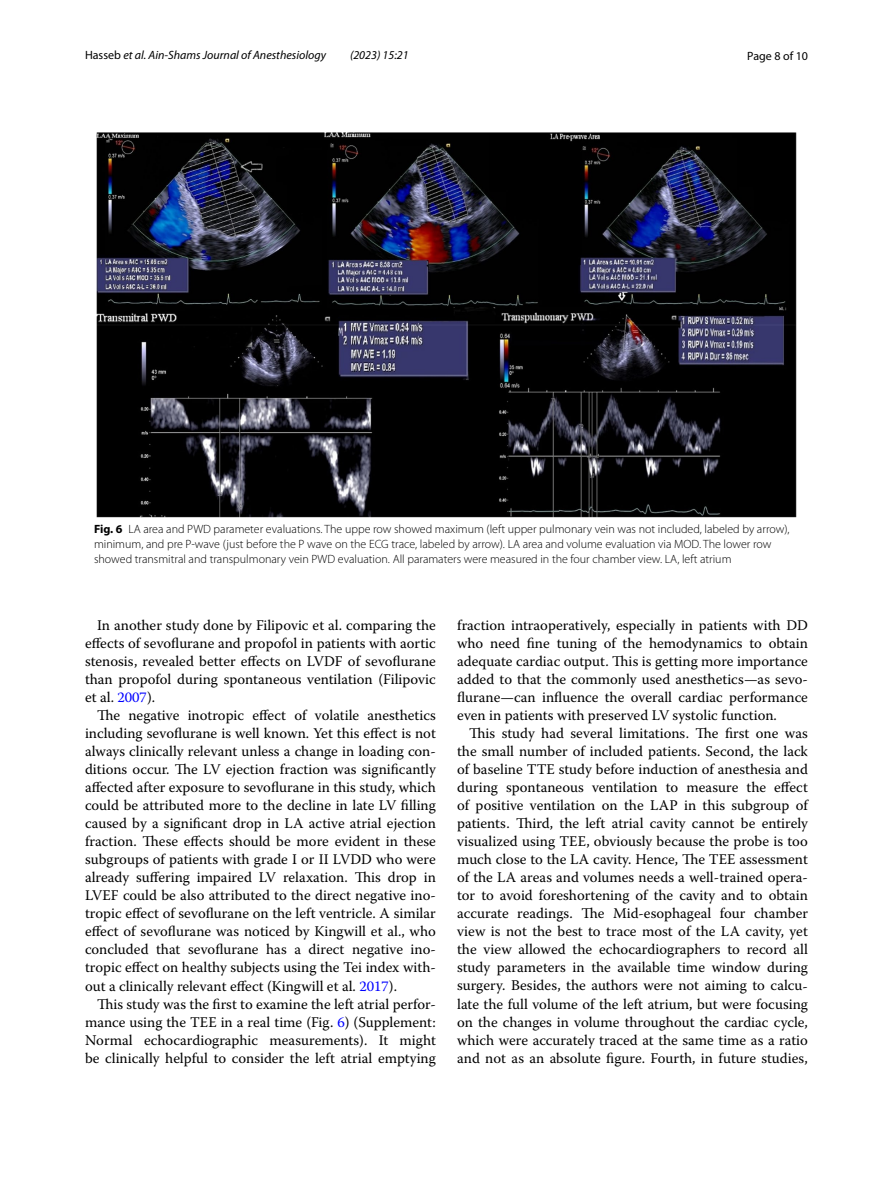
<style>
.page{position:relative;width:893px;height:1187px;background:#fff}
.page>*{position:absolute;margin:0;border:0;box-sizing:border-box;transform-origin:0 0}
.t1{font:14.7px/18px "Warnock Pro";color:#000;text-align:justify}
.t2{font:300 12px/15px "Myriad Pro";color:#000}
.t3{font:italic 12px "Myriad Pro";color:#000}
.t4{font:12px "Myriad Pro";color:#000}
.s1{font-style:normal}
.s2{font-weight:700}
.s3{color:#00f}
</style>
<div class="page">
<img style="left:96px;top:133px;width:701px;height:384px">
<p class="t3" style="left:85px;top:48px;width:242px"><span class="s1">Hasseb</span> et al. Ain-Shams Journal of Anesthesiology</p>
<p class="t3" style="left:350px;top:48px;width:60px">(2023) 15:21</p>
<p class="t4" style="left:747px;top:48px;width:62px">Page 8 of 10</p>
<p class="t2" style="left:94px;top:521px;width:697px"><span class="s2">Fig. 6</span> LA area and PWD parameter evaluations. The uppe row showed maximum (left upper pulmonary vein was not included, labeled by arrow), minimum, and pre P-wave (just before the P wave on the ECG trace, labeled by arrow). LA area and volume evaluation via MOD. The lower row showed transmitral and transpulmonary vein PWD evaluation. All paramaters were measured in the four chamber view. LA, left atrium</p>
<p class="t1" style="left:85px;top:616px;width:352px;text-indent:12px">In another study done by Filipovic et al. comparing the effects of sevoflurane and propofol in patients with aortic stenosis, revealed better effects on LVDF of sevoflurane than propofol during spontaneous ventilation (Filipovic et al. <span class="s3">2007</span>).</p>
<p class="t1" style="left:85px;top:706px;width:352px;text-indent:12px">The negative inotropic effect of volatile anesthetics including sevoflurane is well known. Yet this effect is not always clinically relevant unless a change in loading con&shy;ditions occur. The LV ejection fraction was significantly affected after exposure to sevoflurane in this study, which could be attributed more to the decline in late LV filling caused by a significant drop in LA active atrial ejection fraction. These effects should be more evident in these subgroups of patients with grade I or II LVDD who were already suffering impaired LV relaxation. This drop in LVEF could be also attributed to the direct negative ino&shy;tropic effect of sevoflurane on the left ventricle. A similar effect of sevoflurane was noticed by Kingwill et al., who concluded that sevoflurane has a direct negative ino&shy;tropic effect on healthy subjects using the Tei index with&shy;out a clinically relevant effect (Kingwill et al. <span class="s3">2017</span>).</p>
<p class="t1" style="left:85px;top:994px;width:352px;text-indent:12px">This study was the first to examine the left atrial perfor&shy;mance using the TEE in a real time (Fig. <span class="s3">6</span>) (Supplement:<br>Normal echocardiographic measurements). It might be clinically helpful to consider the left atrial emptying</p>
<p class="t1" style="left:457px;top:616px;width:352px">fraction intraoperatively, especially in patients with DD who need fine tuning of the hemodynamics to obtain adequate cardiac output. This is getting more importance added to that the commonly used anesthetics—as sevo&shy;flurane—can influence the overall cardiac performance even in patients with preserved LV systolic function.</p>
<p class="t1" style="left:457px;top:724px;width:352px;text-indent:12px">This study had several limitations. The first one was the small number of included patients. Second, the lack of baseline TTE study before induction of anesthesia and during spontaneous ventilation to measure the effect of positive ventilation on the LAP in this subgroup of patients. Third, the left atrial cavity cannot be entirely visualized using TEE, obviously because the probe is too much close to the LA cavity. Hence, The TEE assessment of the LA areas and volumes needs a well-trained opera&shy;tor to avoid foreshortening of the cavity and to obtain accurate readings. The Mid-esophageal four chamber view is not the best to trace most of the LA cavity, yet the view allowed the echocardiographers to record all study parameters in the available time window during surgery. Besides, the authors were not aiming to calcu&shy;late the full volume of the left atrium, but were focusing on the changes in volume throughout the cardiac cycle, which were accurately traced at the same time as a ratio and not as an absolute figure. Fourth, in future studies,</p>
</div>
